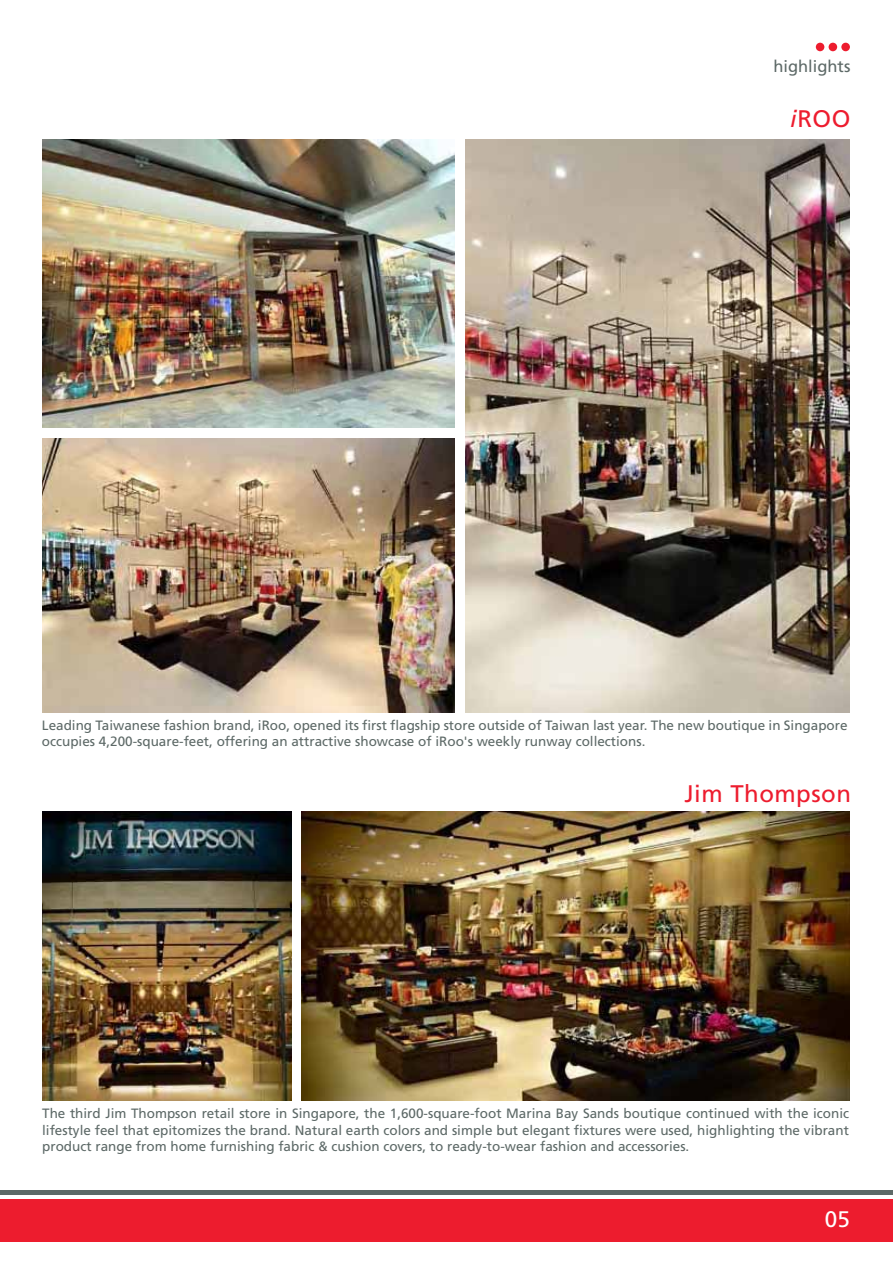
<style>
.page{position:relative;width:893px;height:1263px;background:#fff}
.page>*{position:absolute;margin:0;border:0;box-sizing:border-box;transform-origin:0 0}
.t1{font:24px "Frutiger CE";letter-spacing:.02em;color:#ed1c2e}
.t2{font:22.5px "Frutiger";color:#fff}
.t3{font:16.5px "Frutiger CE";color:#5d6967}
.t4{font:13.5px/16.2px "Frutiger";color:#5d6967}
.s1{font-style:italic}
</style>
<div class="page">
<div style="left:0;top:1199px;width:893px;height:42px;background:#ed1c2e"></div>
<div style="left:0;top:1190px;width:893px;height:5px;background:#5d6967"></div>
<img style="left:42px;top:438px;width:413px;height:274px">
<img style="left:42px;top:140px;width:413px;height:288px">
<img style="left:42px;top:812px;width:249px;height:288px">
<img style="left:302px;top:812px;width:548px;height:288px">
<div style="left:816px;top:43px;width:8px;height:8px;background:#ed1c2e;border-radius:50%"></div>
<div style="left:828px;top:43px;width:9px;height:8px;background:#ed1c2e;border-radius:50%"></div>
<div style="left:841px;top:43px;width:9px;height:8px;background:#ed1c2e;border-radius:50%"></div>
<img style="left:466px;top:139px;width:384px;height:573px">
<hr style="left:0;top:1199px;width:1px;height:43px;background:#ed1c2e">
<p class="t3" style="left:773px;top:60px;width:78px">highlights</p>
<h1 class="t1" style="left:790px;top:109px;width:62px"><span class="s1">i</span>ROO</h1>
<p class="t4" style="left:42px;top:718px;width:807px">Leading Taiwanese fashion brand, iRoo, opened its first flagship store outside of Taiwan last year. The new boutique in Singapore occupies 4,200-square-feet, offering an attractive showcase of iRoo's weekly runway collections.</p>
<h1 class="t1" style="left:684px;top:784px;width:168px">Jim Thompson</h1>
<p class="t4" style="left:42px;top:1107px;width:808px;text-align:justify">The third Jim Thompson retail store in Singapore, the 1,600-square-foot Marina Bay Sands boutique continued with the iconic lifestyle feel that epitomizes the brand. Natural earth colors and simple but elegant fixtures were used, highlighting the vibrant product range from home furnishing fabric &amp; cushion covers, to ready-to-wear fashion and accessories.</p>
<h2 class="t2" style="left:825px;top:1210px;width:27px">05</h2>
</div>
